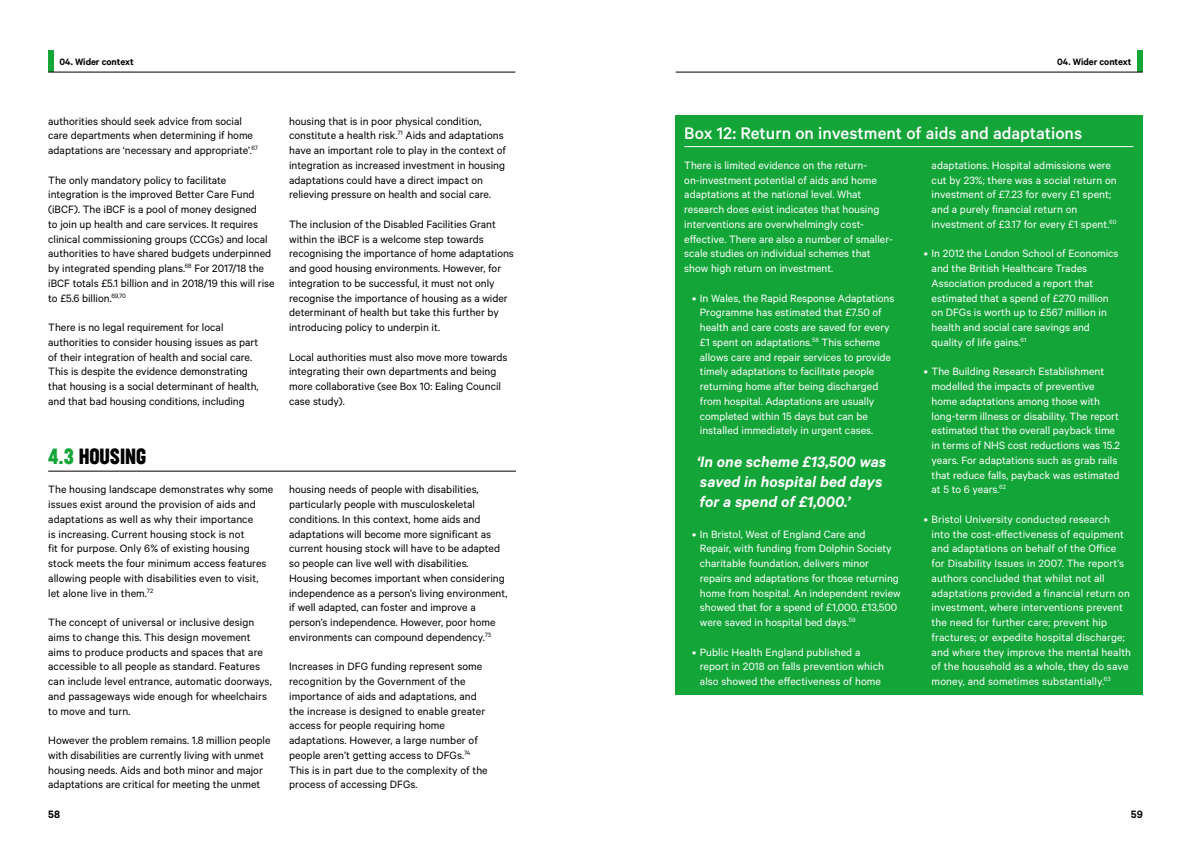
<style>
.page{position:relative;width:1191px;height:842px;background:#fff}
.page>*{position:absolute;margin:0;border:0;box-sizing:border-box;transform-origin:0 0}
.t1{font:21px "Versus Arthritis Display";letter-spacing:-.005em;color:#000}
.t2{font:500 18.9px "Calibre";color:#fff}
.t3{font:italic 600 17px/20px "Calibre";letter-spacing:.005em;color:#fff}
.t4{font:12px/14.7px "Calibre";color:#000}
.t5{font:12px/14.7px "Calibre";color:#fff}
.t6{font:600 12px "Calibre";color:#000}
.t7{font:11.9px/14.8px "Calibre";color:#fff}
.t8{font:600 10.5px "Calibre";letter-spacing:-.005em;color:#000}
.s1{color:#13a538}
</style>
<div class="page">
<div style="left:1137px;top:51px;width:5px;height:21px;background:#13a538"></div>
<div style="left:48px;top:51px;width:6px;height:21px;background:#13a538"></div>
<hr style="left:675px;top:72px;width:467px;height:1px;background:#000">
<hr style="left:48px;top:72px;width:467px;height:1px;background:#000">
<div style="left:675px;top:116px;width:467px;height:578px;background:#13a538"></div>
<hr style="left:684px;top:146px;width:449px;height:1px;background:#fff">
<hr style="left:48px;top:471px;width:468px;height:1px;background:#000">
<p class="t8" style="left:60px;top:55px;width:76px">04. Wider context</p>
<p class="t8" style="left:1057px;top:55px;width:76px">04. Wider context</p>
<p class="t4" style="left:48px;top:113px;width:211px">authorities should seek advice from social care departments when determining if home adaptations are ‘necessary and appropriate’.<sup>67</sup></p>
<p class="t4" style="left:48px;top:172px;width:228px">The only mandatory policy to facilitate integration is the improved Better Care Fund (iBCF). The iBCF is a pool of money designed<br>to join up health and care services. It requires clinical commissioning groups (CCGs) and local authorities to have shared budgets underpinned by integrated spending plans.<sup>68</sup> For 2017/18 the iBCF totals £5.1 billion and in 2018/19 this will rise to £5.6 billion.<sup>69,70</sup></p>
<p class="t4" style="left:48px;top:319px;width:212px">There is no legal requirement for local authorities to consider housing issues as part of their integration of health and social care.<br>This is despite the evidence demonstrating that housing is a social determinant of health, and that bad housing conditions, including</p>
<p class="t4" style="left:289px;top:113px;width:218px">housing that is in poor physical condition, constitute a health risk.<sup>71</sup> Aids and adaptations have an important role to play in the context of integration as increased investment in housing adaptations could have a direct impact on relieving pressure on health and social care.</p>
<p class="t4" style="left:289px;top:216px;width:226px">The inclusion of the Disabled Facilities Grant within the iBCF is a welcome step towards recognising the importance of home adaptations and good housing environments. However, for integration to be successful, it must not only recognise the importance of housing as a wider determinant of health but take this further by introducing policy to underpin it.</p>
<p class="t4" style="left:289px;top:349px;width:220px">Local authorities must also move more towards integrating their own departments and being more collaborative (see Box 10: Ealing Council case study).</p>
<h1 class="t1" style="left:48px;top:444px;width:98px"><span class="s1">4.3</span> HOUSING</h1>
<p class="t4" style="left:48px;top:482px;width:227px">The housing landscape demonstrates why some issues exist around the provision of aids and adaptations as well as why their importance<br>is increasing. Current housing stock is not<br>fit for purpose. Only 6% of existing housing stock meets the four minimum access features allowing people with disabilities even to visit,<br>let alone live in them.<sup>72</sup></p>
<p class="t4" style="left:48px;top:614px;width:225px">The concept of universal or inclusive design aims to change this. This design movement aims to produce products and spaces that are accessible to all people as standard. Features can include level entrance, automatic doorways, and passageways wide enough for wheelchairs to move and turn.</p>
<p class="t4" style="left:48px;top:732px;width:224px">However the problem remains. 1.8 million people with disabilities are currently living with unmet housing needs. Aids and both minor and major adaptations are critical for meeting the unmet</p>
<p class="t4" style="left:289px;top:482px;width:220px">housing needs of people with disabilities, particularly people with musculoskeletal conditions. In this context, home aids and adaptations will become more significant as current housing stock will have to be adapted so people can live well with disabilities.<br>Housing becomes important when considering independence as a person’s living environment, if well adapted, can foster and improve a person’s independence. However, poor home environments can compound dependency.<sup>73</sup></p>
<p class="t4" style="left:289px;top:659px;width:200px">Increases in DFG funding represent some recognition by the Government of the importance of aids and adaptations, and the increase is designed to enable greater access for people requiring home adaptations. However, a large number of people aren’t getting access to DFGs.<sup>74<br></sup>This is in part due to the complexity of the process of accessing DFGs.</p>
<h2 class="t2" style="left:684px;top:122px;width:399px">Box 12: Return on investment of aids and adaptations</h2>
<p class="t5" style="left:684px;top:157px;width:210px">There is limited evidence on the return&shy;on-investment potential of aids and home adaptations at the national level. What research does exist indicates that housing interventions are overwhelmingly cost&shy;effective. There are also a number of smaller&shy;scale studies on individual schemes that show high return on investment.</p>
<p class="t7" style="left:700px;top:290px;width:196px;text-indent:-8px">• In Wales, the Rapid Response Adaptations Programme has estimated that £7.50 of health and care costs are saved for every £1 spent on adaptations.<sup>58</sup> This scheme allows care and repair services to provide timely adaptations to facilitate people returning home after being discharged from hospital. Adaptations are usually completed within 15 days but can be installed immediately in urgent cases.</p>
<p class="t7" style="left:931px;top:157px;width:187px">adaptations. Hospital admissions were cut by 23%; there was a social return on investment of £7.23 for every £1 spent; and a purely financial return on investment of £3.17 for every £1 spent.<sup>60</sup></p>
<p class="t7" style="left:931px;top:246px;width:188px;text-indent:-8px">• In 2012 the London School of Economics and the British Healthcare Trades Association produced a report that estimated that a spend of £270 million on DFGs is worth up to £567 million in health and social care savings and quality of life gains.<sup>61</sup></p>
<p class="t7" style="left:931px;top:364px;width:190px;text-indent:-8px">• The Building Research Establishment modelled the impacts of preventive home adaptations among those with long-term illness or disability. The report estimated that the overall payback time in terms of NHS cost reductions was 15.2 years. For adaptations such as grab rails that reduce falls, payback was estimated at 5 to 6 years.<sup>62</sup></p>
<p class="t7" style="left:931px;top:511px;width:201px;text-indent:-8px">• Bristol University conducted research into the cost-effectiveness of equipment and adaptations on behalf of the Office for Disability Issues in 2007. The report’s authors concluded that whilst not all adaptations provided a financial return on investment, where interventions prevent the need for further care; prevent hip fractures; or expedite hospital discharge; and where they improve the mental health of the household as a whole, they do save money, and sometimes substantially.<sup>63</sup></p>
<h3 class="t3" style="left:696px;top:451px;width:191px">‘In one scheme £13,500 was saved in hospital bed days for a spend of £1,000.’</h3>
<p class="t7" style="left:700px;top:526px;width:202px;text-indent:-8px">• In Bristol, West of England Care and<br>Repair, with funding from Dolphin Society charitable foundation, delivers minor repairs and adaptations for those returning home from hospital. An independent review showed that for a spend of £1,000, £13,500 were saved in hospital bed days.<sup>59</sup></p>
<p class="t7" style="left:700px;top:644px;width:186px;text-indent:-8px">• Public Health England published a report in 2018 on falls prevention which also showed the effectiveness of home</p>
<p class="t6" style="left:48px;top:807px;width:13px">58</p>
<p class="t6" style="left:1130px;top:807px;width:13px">59</p>
</div>
